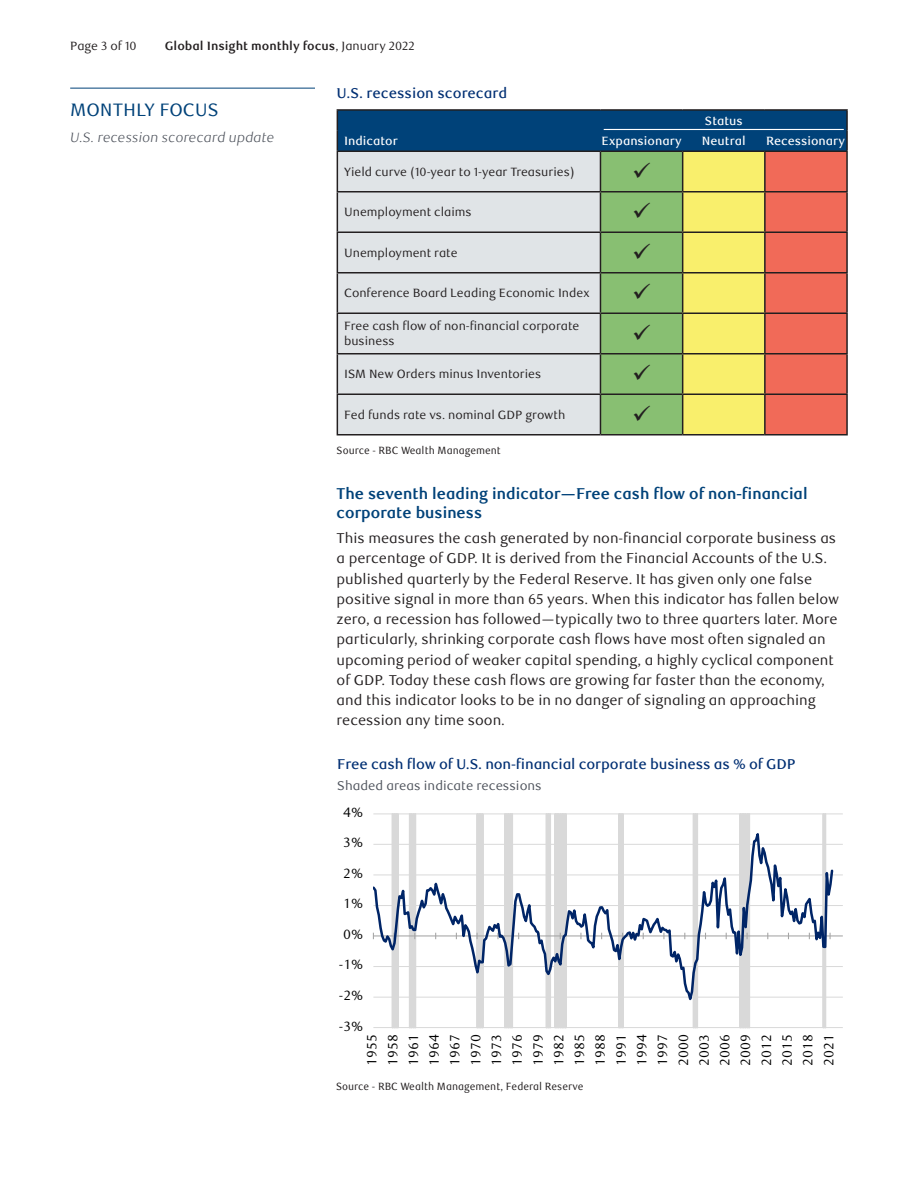
<style>
.page{position:relative;width:918px;height:1188px;background:#fff}
.page>*{position:absolute;margin:0;border:0;box-sizing:border-box;transform-origin:0 0}
.t1{font:18px "RBC Text";color:#004279}
.FA_subhead_1{font:700 15.75px/19.5px "RBC Display";letter-spacing:.005em;color:#004279}
.FA_body_text{font:14.25px/20.2px "RBC Text";color:#231f20}
.Exhibit_Title{font:500 14.25px "RBC Text";letter-spacing:-.01em;color:#002f73}
.t2{font:13.5px/20.7px "RBC Text Tabular";color:#000;text-align:justify}
.t3{font:italic 300 13.5px "RBC Text";color:#4e535c}
.Exhibit_Subtitle{font:12.75px "RBC Text";color:#4e535c}
.Table_Text{font:12px/15px "RBC Text";color:#231f20}
.Table_Col_Head{font:500 12px "RBC Text Tabular";color:#fff}
.t4{font:700 12px "RBC Text";color:#231f20}
.Table_Col_Head_w_Rul{font:500 12px "RBC Text Tabular";color:#fff}
.Exhibit_Source{font:10.5px "RBC Text Cond";color:#231f20}
.s1{font-weight:400}
</style>
<div class="page">
<hr style="left:70px;top:88px;width:245px;height:1px;background:#004279">
<hr style="left:373px;top:1027px;width:470px;height:1px;background:#d9d9d9">
<hr style="left:373px;top:997px;width:470px;height:1px;background:#d9d9d9">
<hr style="left:373px;top:966px;width:470px;height:1px;background:#d9d9d9">
<hr style="left:373px;top:905px;width:470px;height:1px;background:#d9d9d9">
<hr style="left:373px;top:875px;width:470px;height:1px;background:#d9d9d9">
<hr style="left:373px;top:844px;width:470px;height:1px;background:#d9d9d9">
<hr style="left:373px;top:814px;width:470px;height:1px;background:#d9d9d9">
<div style="left:392px;top:814px;width:2px;height:214px;border:2px solid #d9d9d9"></div>
<div style="left:393px;top:814px;width:2px;height:214px;border:2px solid #d9d9d9"></div>
<div style="left:395px;top:814px;width:2px;height:214px;border:2px solid #d9d9d9"></div>
<div style="left:397px;top:814px;width:2px;height:214px;border:2px solid #d9d9d9"></div>
<div style="left:409px;top:814px;width:2px;height:214px;border:2px solid #d9d9d9"></div>
<div style="left:411px;top:814px;width:2px;height:214px;border:2px solid #d9d9d9"></div>
<div style="left:412px;top:814px;width:2px;height:214px;border:2px solid #d9d9d9"></div>
<div style="left:414px;top:814px;width:2px;height:214px;border:2px solid #d9d9d9"></div>
<div style="left:476px;top:814px;width:3px;height:214px;border:2px solid #d9d9d9"></div>
<div style="left:478px;top:814px;width:2px;height:214px;border:2px solid #d9d9d9"></div>
<div style="left:480px;top:814px;width:2px;height:214px;border:2px solid #d9d9d9"></div>
<div style="left:482px;top:814px;width:2px;height:214px;border:2px solid #d9d9d9"></div>
<div style="left:504px;top:814px;width:2px;height:214px;border:2px solid #d9d9d9"></div>
<div style="left:506px;top:814px;width:2px;height:214px;border:2px solid #d9d9d9"></div>
<div style="left:508px;top:814px;width:2px;height:214px;border:2px solid #d9d9d9"></div>
<div style="left:509px;top:814px;width:2px;height:214px;border:2px solid #d9d9d9"></div>
<div style="left:511px;top:814px;width:2px;height:214px;border:2px solid #d9d9d9"></div>
<div style="left:546px;top:814px;width:2px;height:214px;border:2px solid #d9d9d9"></div>
<div style="left:547px;top:814px;width:2px;height:214px;border:2px solid #d9d9d9"></div>
<div style="left:549px;top:814px;width:2px;height:214px;border:2px solid #d9d9d9"></div>
<div style="left:554px;top:814px;width:2px;height:214px;border:2px solid #d9d9d9"></div>
<div style="left:556px;top:814px;width:2px;height:214px;border:2px solid #d9d9d9"></div>
<div style="left:558px;top:814px;width:2px;height:214px;border:2px solid #d9d9d9"></div>
<div style="left:560px;top:814px;width:2px;height:214px;border:2px solid #d9d9d9"></div>
<div style="left:561px;top:814px;width:2px;height:214px;border:2px solid #d9d9d9"></div>
<div style="left:563px;top:814px;width:2px;height:214px;border:2px solid #d9d9d9"></div>
<div style="left:565px;top:814px;width:2px;height:214px;border:2px solid #d9d9d9"></div>
<div style="left:618px;top:814px;width:2px;height:214px;border:2px solid #d9d9d9"></div>
<div style="left:620px;top:814px;width:2px;height:214px;border:2px solid #d9d9d9"></div>
<div style="left:622px;top:814px;width:2px;height:214px;border:2px solid #d9d9d9"></div>
<div style="left:693px;top:814px;width:2px;height:214px;border:2px solid #d9d9d9"></div>
<div style="left:694px;top:814px;width:3px;height:214px;border:2px solid #d9d9d9"></div>
<div style="left:696px;top:814px;width:2px;height:214px;border:2px solid #d9d9d9"></div>
<div style="left:739px;top:814px;width:3px;height:214px;border:2px solid #d9d9d9"></div>
<div style="left:741px;top:814px;width:2px;height:214px;border:2px solid #d9d9d9"></div>
<div style="left:743px;top:814px;width:2px;height:214px;border:2px solid #d9d9d9"></div>
<div style="left:745px;top:814px;width:2px;height:214px;border:2px solid #d9d9d9"></div>
<div style="left:746px;top:814px;width:2px;height:214px;border:2px solid #d9d9d9"></div>
<div style="left:748px;top:814px;width:2px;height:214px;border:2px solid #d9d9d9"></div>
<div style="left:823px;top:814px;width:1px;height:214px;border:2px solid #d9d9d9"></div>
<div style="left:824px;top:814px;width:2px;height:214px;border:2px solid #d9d9d9"></div>
<hr style="left:373px;top:935px;width:470px;height:1px;background:#a6a6a6">
<svg style="left:373px;top:863px;width:349px;height:146px"></svg>
<svg style="left:717px;top:820px;width:118px;height:165px"></svg>
<hr style="left:846px;top:152px;width:2px;height:39px;background:#231f20">
<hr style="left:765px;top:191px;width:83px;height:2px;background:#231f20">
<hr style="left:846px;top:193px;width:2px;height:39px;background:#231f20">
<hr style="left:765px;top:232px;width:83px;height:1px;background:#231f20">
<hr style="left:846px;top:233px;width:2px;height:39px;background:#231f20">
<hr style="left:765px;top:272px;width:83px;height:2px;background:#231f20">
<hr style="left:846px;top:274px;width:2px;height:39px;background:#231f20">
<hr style="left:765px;top:313px;width:83px;height:1px;background:#231f20">
<hr style="left:846px;top:314px;width:2px;height:39px;background:#231f20">
<hr style="left:765px;top:353px;width:83px;height:2px;background:#231f20">
<hr style="left:846px;top:355px;width:2px;height:39px;background:#231f20">
<hr style="left:765px;top:394px;width:83px;height:1px;background:#231f20">
<hr style="left:846px;top:395px;width:2px;height:39px;background:#231f20">
<hr style="left:337px;top:434px;width:263px;height:2px;background:#231f20">
<hr style="left:600px;top:434px;width:83px;height:2px;background:#231f20">
<hr style="left:683px;top:434px;width:82px;height:2px;background:#231f20">
<hr style="left:765px;top:434px;width:83px;height:2px;background:#231f20">
<hr style="left:600px;top:109px;width:83px;height:2px;background:#231f20">
<hr style="left:683px;top:109px;width:82px;height:2px;background:#231f20">
<hr style="left:765px;top:109px;width:83px;height:2px;background:#231f20">
<hr style="left:846px;top:111px;width:2px;height:20px;background:#231f20">
<hr style="left:846px;top:131px;width:2px;height:20px;background:#231f20">
<hr style="left:765px;top:151px;width:83px;height:1px;background:#231f20">
<hr style="left:337px;top:109px;width:263px;height:2px;background:#231f20">
<svg style="left:337px;top:110px;width:510px;height:325px;background:#b6b39d"></svg>
<p class="Table_Text" style="left:70px;top:38px;width:68px">Page 3 of 10</p>
<p class="t4" style="left:165px;top:38px;width:252px">Global Insight monthly focus<span class="s1">, January 2022</span></p>
<p class="t1" style="left:70px;top:99px;width:150px">MONTHLY FOCUS</p>
<p class="t3" style="left:70px;top:129px;width:206px">U.S. recession scorecard update</p>
<p class="Exhibit_Title" style="left:337px;top:85px;width:172px">U.S. recession scorecard</p>
<p class="Table_Col_Head" style="left:344px;top:134px;width:55px">Indicator</p>
<p class="Table_Text" style="left:344px;top:164px;width:232px">Yield curve (10-year to 1-year Treasuries)</p>
<p class="Table_Text" style="left:344px;top:205px;width:129px">Unemployment claims</p>
<p class="Table_Text" style="left:344px;top:245px;width:115px">Unemployment rate</p>
<p class="Table_Text" style="left:344px;top:286px;width:247px">Conference Board Leading Economic Index</p>
<p class="Table_Text" style="left:344px;top:319px;width:237px">Free cash flow of non-financial corporate business</p>
<p class="Table_Text" style="left:344px;top:367px;width:199px">ISM New Orders minus Inventories</p>
<p class="Table_Text" style="left:344px;top:407px;width:223px">Fed funds rate vs. nominal GDP growth</p>
<p class="Exhibit_Source" style="left:337px;top:444px;width:166px">Source - RBC Wealth Management</p>
<p class="Table_Col_Head_w_Rul" style="left:705px;top:113px;width:39px">Status</p>
<p class="Table_Col_Head" style="left:602px;top:134px;width:82px">Expansionary</p>
<p class="Table_Col_Head" style="left:702px;top:134px;width:45px">Neutral</p>
<p class="Table_Col_Head" style="left:766px;top:134px;width:81px">Recessionary</p>
<h3 class="FA_subhead_1" style="left:337px;top:484px;width:473px">The seventh leading indicator—Free cash flow of non-financial corporate business</h3>
<p class="FA_body_text" style="left:337px;top:528px;width:504px">This measures the cash generated by non-financial corporate business as a percentage of GDP. It is derived from the Financial Accounts of the U.S. published quarterly by the Federal Reserve. It has given only one false positive signal in more than 65 years. When this indicator has fallen below zero, a recession has followed—typically two to three quarters later. More particularly, shrinking corporate cash flows have most often signaled an upcoming period of weaker capital spending, a highly cyclical component of GDP. Today these cash flows are growing far faster than the economy, and this indicator looks to be in no danger of signaling an approaching recession any time soon.</p>
<p class="Exhibit_Title" style="left:337px;top:755px;width:460px">Free cash flow of U.S. non-financial corporate business as % of GDP</p>
<p class="Exhibit_Subtitle" style="left:337px;top:778px;width:206px">Shaded areas indicate recessions</p>
<p class="t2" style="left:343px;top:802px;width:22px">4%</p>
<p class="t2" style="left:343px;top:833px;width:22px">3%</p>
<p class="t2" style="left:343px;top:863px;width:22px">2%</p>
<p class="t2" style="left:343px;top:894px;width:22px">1%</p>
<p class="t2" style="left:343px;top:924px;width:22px">0%</p>
<p class="t2" style="left:339px;top:955px;width:26px">-1%</p>
<p class="t2" style="left:339px;top:985px;width:26px">-2%</p>
<p class="t2" style="left:339px;top:1016px;width:26px">-3%</p>
<p class="t2" style="left:362px;top:1066px;width:33px;rotate:-90deg">1955<br>1958<br>1961<br>1964<br>1967<br>1970<br>1973<br>1976<br>1979<br>1982<br>1985<br>1988<br>1991<br>1994<br>1997<br>2000<br>2003<br>2006<br>2009<br>2012<br>2015<br>2018<br>2021</p>
<p class="Exhibit_Source" style="left:336px;top:1080px;width:249px">Source - RBC Wealth Management, Federal Reserve</p>
</div>
